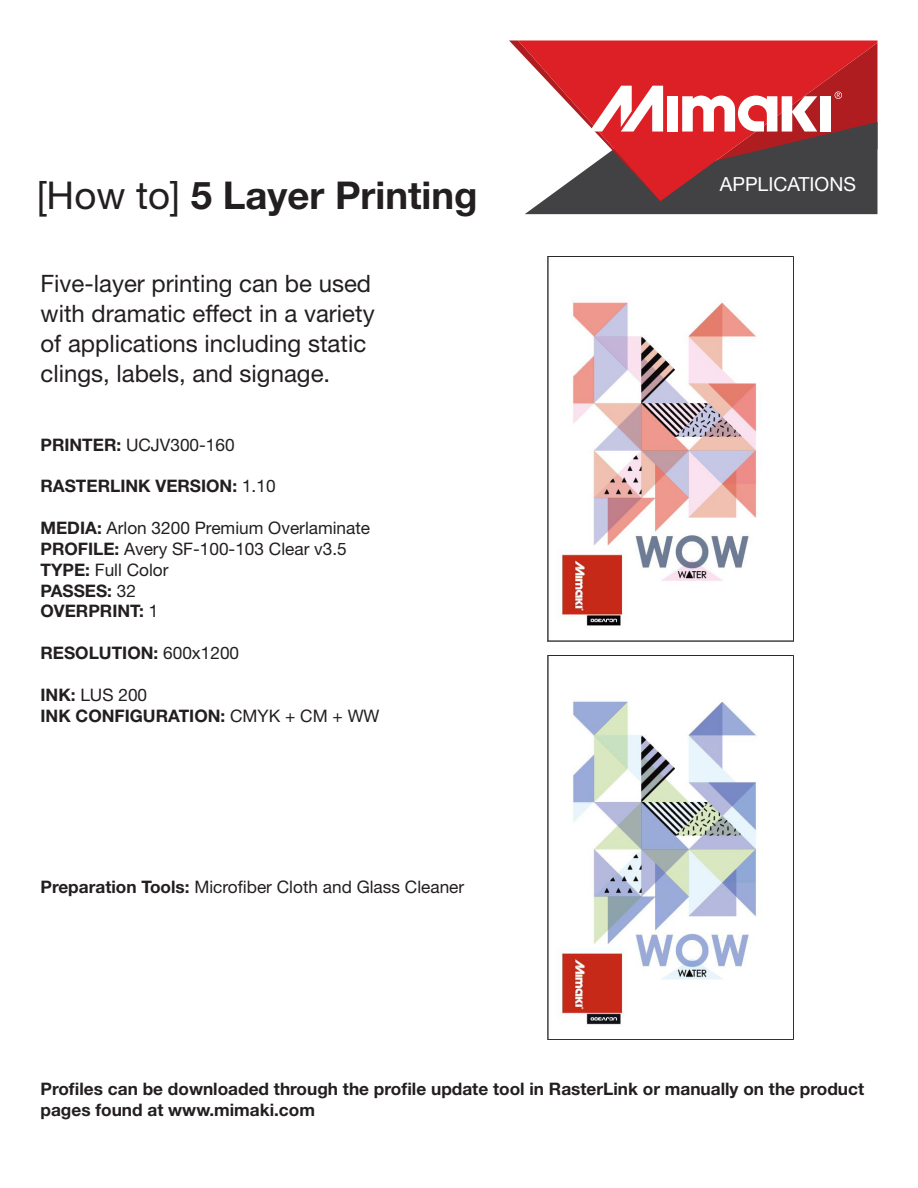
<style>
.page{position:relative;width:918px;height:1188px;background:#fff}
.page>*{position:absolute;margin:0;border:0;box-sizing:border-box;transform-origin:0 0}
.t1{font:700 38.4px "Helvetica Neue LT Std";color:#231f20}
.t2{font:24px/30px "Helvetica Neue LT Std";color:#231f20}
.t3{font:19.5px "Helvetica Neue LT Std";color:#fff}
.t4{font:700 17.25px/20.7px "Helvetica Neue LT Std";color:#231f20}
.t5{font:17.25px/20.7px "Helvetica Neue LT Std";color:#231f20}
.s1{font-weight:400}
.s2{font-weight:700}
</style>
<div class="page">
<svg style="left:509px;top:41px;width:369px;height:173px"></svg>
<img style="left:548px;top:256px;width:246px;height:385px">
<img style="left:548px;top:656px;width:246px;height:384px">
<p class="t1" style="left:37px;top:171px;width:442px"><span class="s1">[How to]</span> 5 Layer Printing</p>
<p class="t2" style="left:40px;top:268px;width:336px">Five-layer printing can be used with dramatic effect in a variety of applications including static clings, labels, and signage.</p>
<p class="t5" style="left:40px;top:434px;width:196px"><span class="s2">PRINTER:</span> UCJV300-160</p>
<p class="t4" style="left:40px;top:475px;width:237px">RASTERLINK VERSION: <span class="s1">1.10</span></p>
<p class="t5" style="left:40px;top:518px;width:331px"><span class="s2">MEDIA:</span> Arlon 3200 Premium Overlaminate</p>
<p class="t5" style="left:40px;top:538px;width:308px"><span class="s2">PROFILE:</span> Avery SF-100-103 Clear v3.5<br><span class="s2">TYPE:</span> Full Color</p>
<p class="t4" style="left:40px;top:580px;width:97px">PASSES: <span class="s1">32</span></p>
<p class="t4" style="left:40px;top:600px;width:119px">OVERPRINT: <span class="s1">1</span></p>
<p class="t4" style="left:40px;top:642px;width:200px">RESOLUTION: <span class="s1">600x1200</span></p>
<p class="t5" style="left:40px;top:684px;width:108px"><span class="s2">INK:</span> LUS 200</p>
<p class="t4" style="left:40px;top:705px;width:341px">INK CONFIGURATION: <span class="s1">CMYK + CM + WW</span></p>
<p class="t5" style="left:40px;top:876px;width:425px"><span class="s2">Preparation Tools:</span> Microfiber Cloth and Glass Cleaner</p>
<p class="t3" style="left:720px;top:173px;width:138px">APPLICATIONS</p>
<p class="t4" style="left:40px;top:1078px;width:825px">Profiles can be downloaded through the profile update tool in RasterLink or manually on the product pages found at www.mimaki.com</p>
</div>
